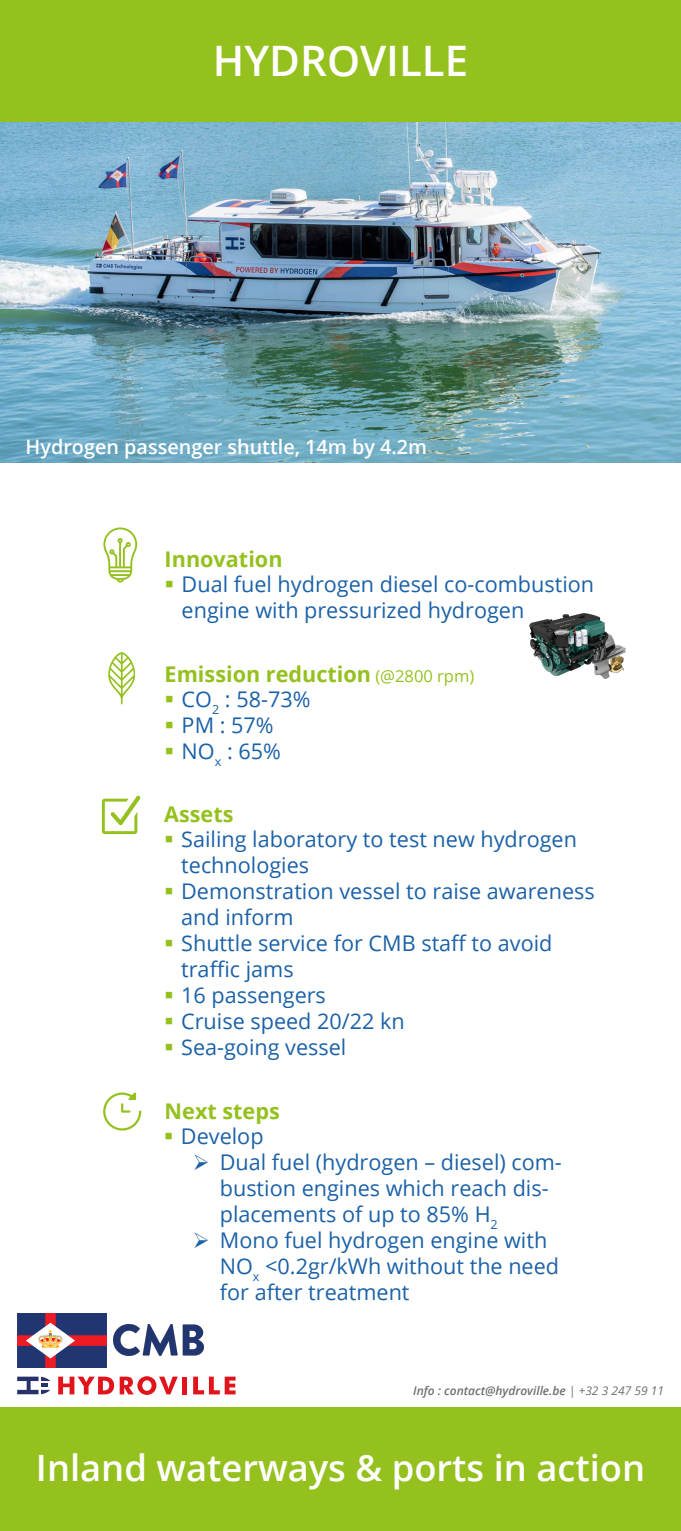
<style>
.page{position:relative;width:681px;height:1531px;background:#fff}
.page>*{position:absolute;margin:0;border:0;box-sizing:border-box;transform-origin:0 0}
.t1{font:600 42px "Open Sans";color:#fff}
.t2{font:600 36.3px "Open Sans";color:#fff}
.t3{font:21.6px/25.9px "Open Sans";color:#1b61a7}
.t4{font:700 21.6px "Open Sans";color:#95c11f}
.t5{font:600 19.8px "Open Sans";color:#fff}
.t6{font:italic 600 12px "Open Sans";color:#706f6f}
.s1{font-weight:400;font-size:16.5px}
.s2{font-weight:400}
</style>
<div class="page">
<div style="left:0;top:1407px;width:680px;height:124px;background:#95c11f"></div>
<div style="left:0;top:0;width:680px;height:123px;background:#95c11f"></div>
<svg style="left:103px;top:527px;width:34px;height:55px"></svg>
<svg style="left:108px;top:652px;width:27px;height:52px"></svg>
<img style="left:113px;top:1324px;width:90px;height:31px">
<img style="left:0;top:122px;width:680px;height:340px">
<img style="left:17px;top:1313px;width:90px;height:54px">
<svg style="left:102px;top:796px;width:38px;height:38px"></svg>
<svg style="left:58px;top:1376px;width:56px;height:18px"></svg>
<svg style="left:120px;top:1376px;width:58px;height:19px"></svg>
<div style="left:182px;top:1376px;width:5px;height:18px;background:#e1141b"></div>
<svg style="left:193px;top:1376px;width:42px;height:18px"></svg>
<svg style="left:17px;top:1376px;width:33px;height:18px"></svg>
<svg style="left:103px;top:1092px;width:38px;height:38px"></svg>
<img style="left:529px;top:613px;width:97px;height:65px">
<h1 class="t1" style="left:213px;top:32px;width:257px">HYDROVILLE</h1>
<p class="t5" style="left:26px;top:433px;width:403px">Hydrogen passenger shuttle, 14m by 4.2m</p>
<p class="t4" style="left:164px;top:544px;width:119px">Innovation</p>
<p class="t3" style="left:181px;top:571px;width:414px">Dual fuel hydrogen diesel co-combustion engine with pressurized hydrogen</p>
<p class="t4" style="left:164px;top:659px;width:311px">Emission reduction <span class="s1">(@2800 rpm)</span></p>
<p class="t3" style="left:181px;top:685px;width:130px">CO<sub>2</sub> : 58-73%<br>PM : 57%<br>NO<sub>x</sub> : 65%</p>
<p class="t4" style="left:164px;top:799px;width:71px">Assets</p>
<p class="t3" style="left:181px;top:826px;width:415px">Sailing laboratory to test new hydrogen technologies<br>Demonstration vessel to raise awareness and inform<br>Shuttle service for CMB staff to avoid traffic jams<br>16 passengers<br>Cruise speed 20/22 kn<br>Sea-going vessel</p>
<p class="t4" style="left:164px;top:1096px;width:117px">Next steps</p>
<p class="t3" style="left:220px;top:1122px;width:343px;text-indent:-39px">Develop<br>Dual fuel (hydrogen – diesel) com&shy;bustion engines which reach dis&shy;placements of up to 85% H<sub>2<br></sub>Mono fuel hydrogen engine with<br>NO<sub>x</sub> &lt;0.2gr/kWh without the need for after treatment</p>
<p class="t6" style="left:413px;top:1382px;width:252px">Info : contact@hydroville.be <span class="s2">| +32 3 247 59 11</span></p>
<h2 class="t2" style="left:36px;top:1442px;width:610px">Inland waterways &amp; ports in action</h2>
</div>
